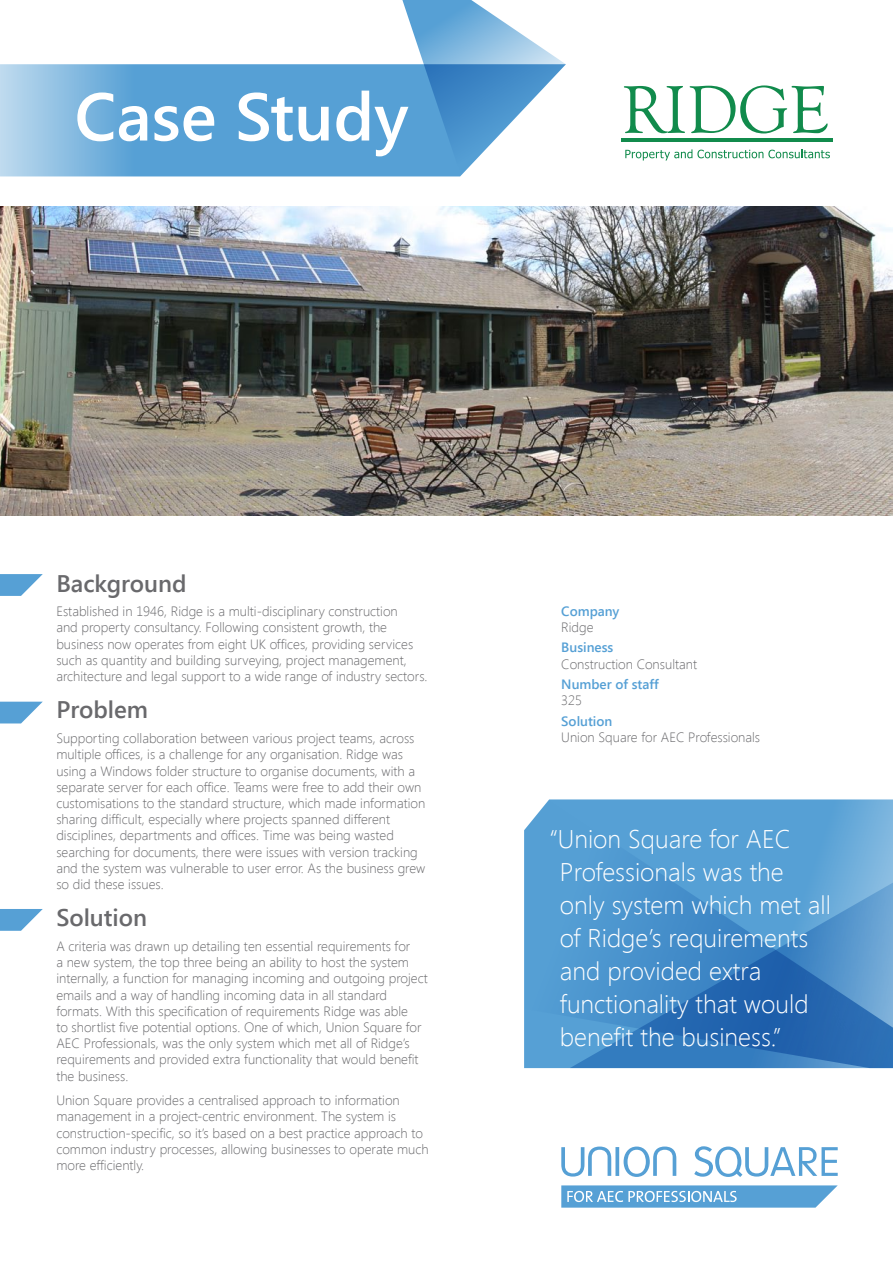
<style>
.page{position:relative;width:893px;height:1263px;background:#fff}
.page>*{position:absolute;margin:0;border:0;box-sizing:border-box;transform-origin:0 0}
.t1{font:600 67.5px "Segoe UI";color:#fff}
.t2{font:300 25.5px/33px "Segoe UI";color:#fff}
.t3{font:600 24px "Segoe UI";color:#69696c}
.t4{font:300 13.5px/16.2px "Segoe UI";color:#69696c}
.t5{font:600 13.5px "Segoe UI";color:#56a0d5}
</style>
<div class="page">
<svg style="left:0;top:574px;width:43px;height:22px"></svg>
<svg style="left:0;top:702px;width:43px;height:21px"></svg>
<svg style="left:0;top:909px;width:43px;height:22px"></svg>
<img style="left:0;top:206px;width:893px;height:309px">
<svg style="left:694px;top:1146px;width:144px;height:31px"></svg>
<svg style="left:561px;top:1146px;width:115px;height:31px"></svg>
<svg style="left:561px;top:1185px;width:277px;height:22px;background:#71afdb"></svg>
<svg style="left:524px;top:799px;width:369px;height:269px;background:#4c92cb"></svg>
<svg style="left:0;top:64px;width:394px;height:112px;background:#68aad9"></svg>
<svg style="left:394px;top:0;width:172px;height:176px"></svg>
<hr style="left:621px;top:139px;width:212px;height:3px;background:#118b4c">
<svg style="left:624px;top:85px;width:204px;height:48px"></svg>
<svg style="left:625px;top:149px;width:205px;height:12px"></svg>
<p class="t1" style="left:75px;top:69px;width:335px">Case Study</p>
<p class="t3" style="left:56px;top:566px;width:132px">Background</p>
<p class="t4" style="left:56px;top:603px;width:373px">Established in 1946, Ridge is a multi-disciplinary construction<br>and property consultancy. Following consistent growth, the business now operates from eight UK offices, providing services such as quantity and building surveying, project management, architecture and legal support to a wide range of industry sectors.</p>
<p class="t3" style="left:56px;top:693px;width:93px">Problem</p>
<p class="t4" style="left:56px;top:730px;width:371px">Supporting collaboration between various project teams, across multiple offices, is a challenge for any organisation. Ridge was using a Windows folder structure to organise documents, with a separate server for each office. Teams were free to add their own customisations to the standard structure, which made information sharing difficult, especially where projects spanned different disciplines, departments and offices. Time was being wasted searching for documents, there were issues with version tracking and the system was vulnerable to user error. As the business grew so did these issues.</p>
<p class="t3" style="left:56px;top:901px;width:92px">Solution</p>
<p class="t4" style="left:56px;top:937px;width:373px">A criteria was drawn up detailing ten essential requirements for<br>a new system, the top three being an ability to host the system internally, a function for managing incoming and outgoing project emails and a way of handling incoming data in all standard formats. With this specification of requirements Ridge was able<br>to shortlist five potential options. One of which, Union Square for AEC Professionals, was the only system which met all of Ridge’s requirements and provided extra functionality that would benefit the business.</p>
<p class="t4" style="left:56px;top:1092px;width:374px">Union Square provides a centralised approach to information management in a project-centric environment. The system is construction-specific, so it’s based on a best practice approach to common industry processes, allowing businesses to operate much more efficiently.</p>
<p class="t5" style="left:561px;top:602px;width:60px">Company</p>
<p class="t4" style="left:561px;top:619px;width:34px">Ridge</p>
<p class="t5" style="left:561px;top:638px;width:54px">Business</p>
<p class="t4" style="left:561px;top:655px;width:137px">Construction Consultant</p>
<p class="t5" style="left:561px;top:675px;width:99px">Number of staff</p>
<p class="t4" style="left:561px;top:692px;width:22px">325</p>
<p class="t5" style="left:561px;top:711px;width:53px">Solution</p>
<p class="t4" style="left:561px;top:729px;width:200px">Union Square for AEC Professionals</p>
<p class="t2" style="left:560px;top:821px;width:272px;text-indent:-11px">“Union Square for AEC<br>Professionals was the only system which met all of Ridge’s requirements and provided extra functionality that would benefit the business.”</p>
</div>
